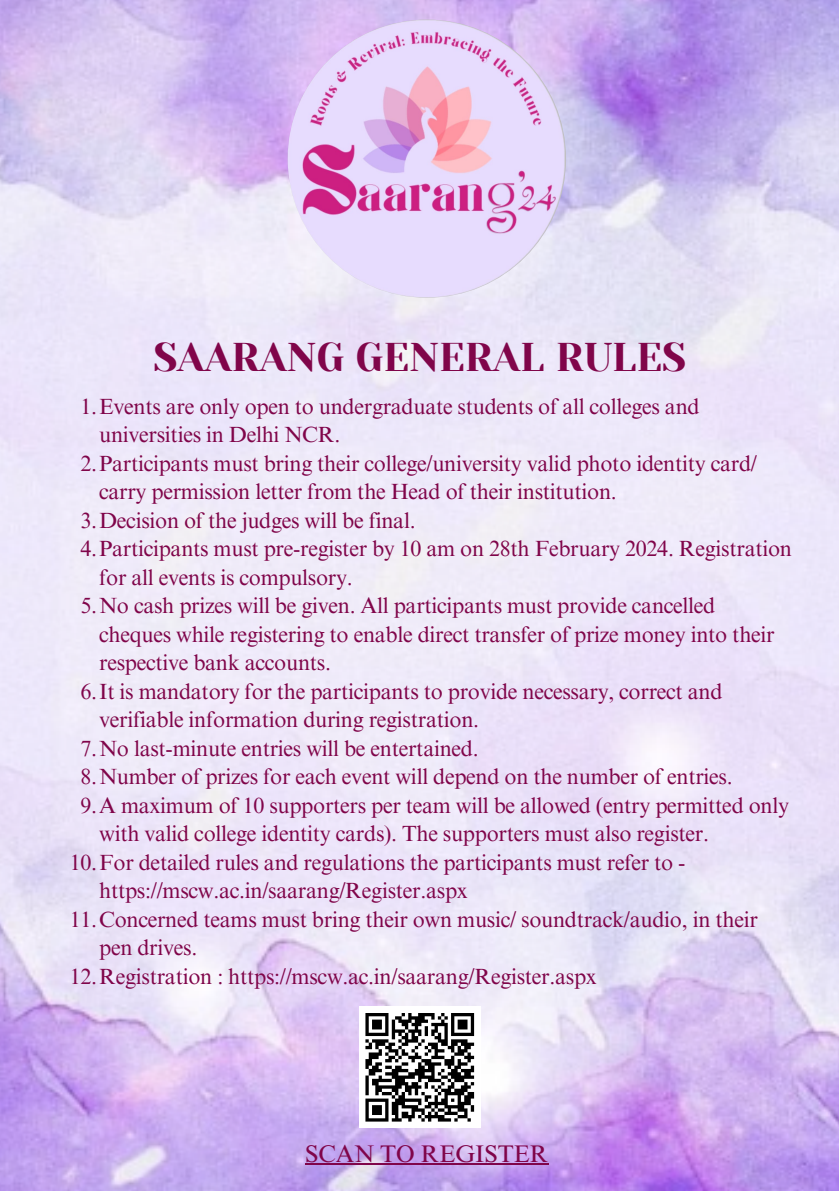
<style>
.page{position:relative;width:839px;height:1191px;background:#fff}
.page>*{position:absolute;margin:0;border:0;box-sizing:border-box;transform-origin:0 0}
.t1{font:40px "Yeseva One";color:#80054a}
.t2{font:24px "Times NRMT Pro";color:#80054a}
.t3{font:22px/28.4px "Times NRMT Pro";letter-spacing:-.015em;color:#80054a}
</style>
<div class="page">
<img style="left:0;top:0;width:838px;height:1191px">
<img style="left:288px;top:20px;width:278px;height:278px;border-radius:50%">
<hr style="left:305px;top:1163px;width:243px;height:2px;background:#80054a">
<div style="left:359px;top:1006px;width:121px;height:122px;background:#fff"></div>
<svg style="left:365px;top:1013px;width:110px;height:109px"></svg>
<p class="t1" style="left:153px;top:334px;width:534px">SAARANG GENERAL RULES</p>
<h1 class="t3" style="left:99px;top:395px;width:602px;text-indent:-19px">1.Events are only open to undergraduate students of all colleges and universities in Delhi NCR.</h1>
<p class="t3" style="left:99px;top:452px;width:659px;text-indent:-19px">2.Participants must bring their college/university valid photo identity card/ carry permission letter from the Head of their institution.</p>
<p class="t3" style="left:81px;top:509px;width:336px">3.Decision of the judges will be final.</p>
<p class="t3" style="left:99px;top:537px;width:694px;text-indent:-19px">4.Participants must pre-register by 10 am on 28th February 2024. Registration for all events is compulsory.</p>
<p class="t3" style="left:99px;top:594px;width:677px;text-indent:-19px">5.No cash prizes will be given. All participants must provide cancelled cheques while registering to enable direct transfer of prize money into their respective bank accounts.</p>
<p class="t3" style="left:99px;top:680px;width:625px;text-indent:-19px">6.It is mandatory for the participants to provide necessary, correct and verifiable information during registration.</p>
<p class="t3" style="left:81px;top:737px;width:399px">7.No last-minute entries will be entertained.</p>
<p class="t3" style="left:81px;top:765px;width:653px">8.Number of prizes for each event will depend on the number of entries.</p>
<p class="t3" style="left:99px;top:794px;width:691px;text-indent:-19px">9.A maximum of 10 supporters per team will be allowed (entry permitted only with valid college identity cards). The supporters must also register.</p>
<p class="t3" style="left:99px;top:851px;width:588px;text-indent:-29px">10.For detailed rules and regulations the participants must refer to - https://mscw.ac.in/saarang/Register.aspx</p>
<p class="t3" style="left:99px;top:908px;width:660px;text-indent:-29px">11.Concerned teams must bring their own music/ soundtrack/audio, in their pen drives.</p>
<p class="t3" style="left:70px;top:965px;width:528px">12.Registration : https://mscw.ac.in/saarang/Register.aspx</p>
<p class="t2" style="left:305px;top:1144px;width:245px">SCAN TO REGISTER</p>
</div>
